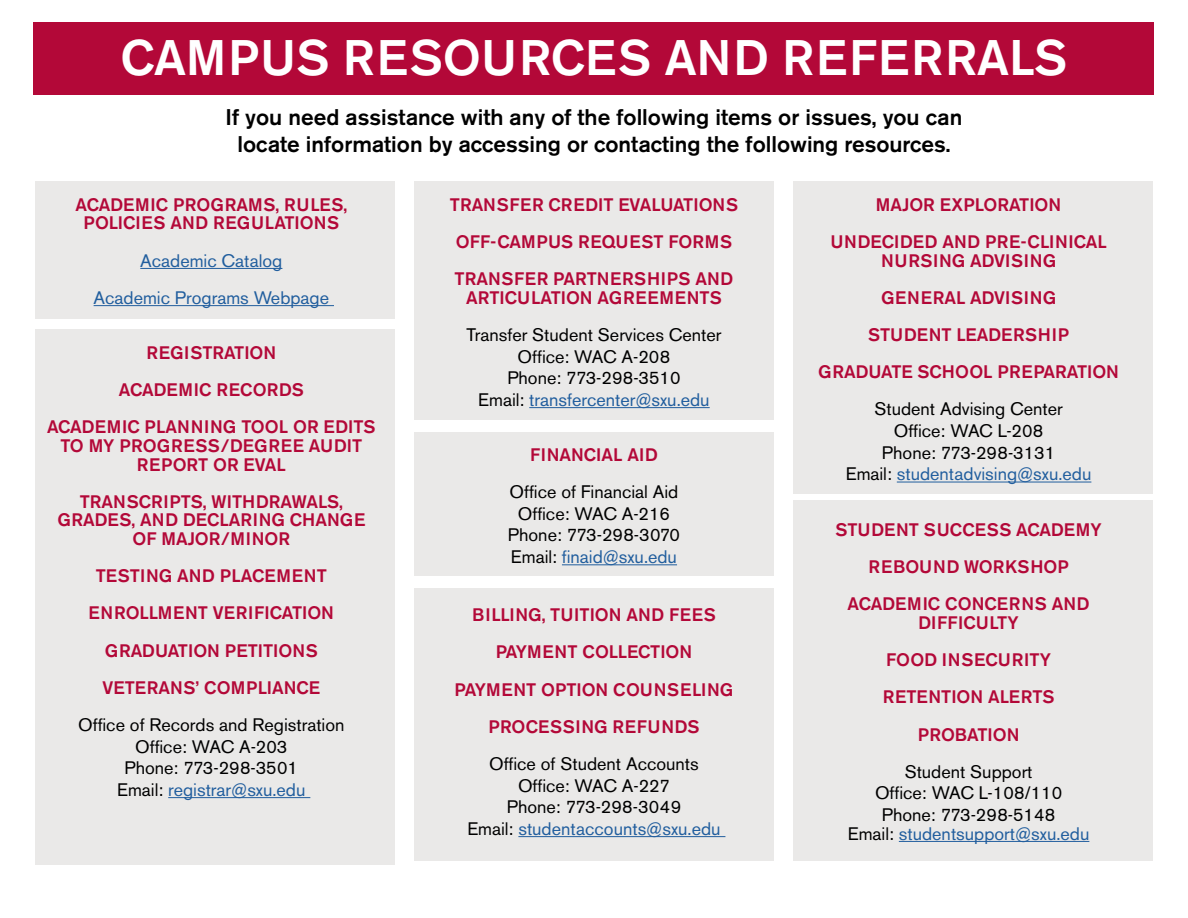
<style>
.page{position:relative;width:1188px;height:918px;background:#fff}
.page>*{position:absolute;margin:0;border:0;box-sizing:border-box;transform-origin:0 0}
.t1{font:500 49.5px "Akzidenz Grotesk BE";letter-spacing:.02em;color:#fff}
.t2{font:500 22.5px/27px "Akzidenz Grotesk BE";color:#000;text-align:center}
.t3{font:500 18px/37.2px "Akzidenz Grotesk BE";color:#b30838;text-align:center}
.t4{font:18px/21.6px "Akzidenz Grotesk BE";color:#000;text-align:center}
.t5{font:18px/37.2px "Akzidenz Grotesk BE";color:#215e9e;text-align:center}
.s1{color:#215e9e}
.s2{color:#000}
</style>
<div class="page">
<div style="left:35px;top:181px;width:360px;height:138px;background:#eae9e8"></div>
<div style="left:414px;top:181px;width:360px;height:238px;background:#eae9e8"></div>
<div style="left:414px;top:432px;width:360px;height:144px;background:#eae9e8"></div>
<div style="left:414px;top:589px;width:360px;height:272px;background:#eae9e8"></div>
<hr style="left:529px;top:407px;width:181px;height:1px;background:#215e9e">
<hr style="left:562px;top:564px;width:115px;height:1px;background:#215e9e">
<hr style="left:518px;top:836px;width:207px;height:1px;background:#215e9e">
<div style="left:793px;top:181px;width:360px;height:313px;background:#eae9e8"></div>
<div style="left:35px;top:329px;width:360px;height:536px;background:#eae9e8"></div>
<div style="left:793px;top:500px;width:360px;height:361px;background:#eae9e8"></div>
<hr style="left:140px;top:268px;width:142px;height:1px;background:#215e9e">
<hr style="left:94px;top:305px;width:240px;height:1px;background:#215e9e">
<hr style="left:168px;top:797px;width:142px;height:1px;background:#215e9e">
<hr style="left:897px;top:482px;width:194px;height:1px;background:#215e9e">
<hr style="left:899px;top:841px;width:190px;height:1px;background:#215e9e">
<div style="left:33px;top:22px;width:1120px;height:72px;background:#b30838"></div>
<h1 class="t1" style="left:121px;top:27px;width:948px">CAMPUS RESOURCES AND REFERRALS</h1>
<p class="t2" style="left:226px;top:103px;width:738px">If you need assistance with any of the following items or issues, you can locate information by accessing or contacting the following resources.</p>
<p class="t3" style="left:76px;top:195px;width:273px;line-height:18.6px">ACADEMIC PROGRAMS, RULES,<br>POLICIES AND REGULATIONS</p>
<p class="t5" style="left:94px;top:242px;width:237px">Academic Catalog<br>Academic Programs Webpage</p>
<p class="t3" style="left:47px;top:334px;width:330px">REGISTRATION<br>ACADEMIC RECORDS<br>ACADEMIC PLANNING TOOL OR EDITS</p>
<p class="t3" style="left:61px;top:436px;width:303px;line-height:18.6px">TO MY PROGRESS/DEGREE AUDIT<br>REPORT OR EVAL</p>
<p class="t3" style="left:57px;top:492px;width:309px;line-height:18.6px">TRANSCRIPTS, WITHDRAWALS,<br>GRADES, AND DECLARING CHANGE<br>OF MAJOR/MINOR</p>
<p class="t3" style="left:89px;top:557px;width:247px">TESTING AND PLACEMENT<br>ENROLLMENT VERIFICATION<br>GRADUATION PETITIONS<br>VETERANS’ COMPLIANCE</p>
<p class="t4" style="left:78px;top:714px;width:268px">Office of Records and Registration<br>Office: WAC A-203<br>Phone: 773-298-3501<br>Email: <span class="s1">registrar@sxu.edu</span></p>
<p class="t3" style="left:450px;top:186px;width:290px;text-align:left">TRANSFER CREDIT EVALUATIONS<br>OFF-CAMPUS REQUEST FORMS<br>TRANSFER PARTNERSHIPS AND</p>
<p class="t3" style="left:466px;top:279px;width:257px">ARTICULATION AGREEMENTS</p>
<p class="t4" style="left:467px;top:324px;width:256px">Transfer Student Services Center<br>Office: WAC A-208<br>Phone: 773-298-3510<br>Email: <span class="s1">transfercenter@sxu.edu</span></p>
<p class="t3" style="left:530px;top:436px;width:129px">FINANCIAL AID</p>
<p class="t4" style="left:508px;top:481px;width:174px">Office of Financial Aid<br>Office: WAC A-216<br>Phone: 773-298-3070<br>Email: <span class="s1">finaid@sxu.edu</span></p>
<p class="t3" style="left:455px;top:596px;width:280px">BILLING, TUITION AND FEES<br>PAYMENT COLLECTION<br>PAYMENT OPTION COUNSELING<br>PROCESSING REFUNDS</p>
<p class="t4" style="left:467px;top:753px;width:255px">Office of Student Accounts<br>Office: WAC A-227<br>Phone: 773-298-3049<br>Email: <span class="s1">studentaccounts@sxu.edu</span></p>
<p class="t3" style="left:830px;top:186px;width:278px">MAJOR EXPLORATION<br>UNDECIDED AND PRE-CLINICAL</p>
<p class="t3" style="left:818px;top:242px;width:302px">NURSING ADVISING<br>GENERAL ADVISING<br>STUDENT LEADERSHIP<br>GRADUATE SCHOOL PREPARATION</p>
<p class="t4" style="left:846px;top:398px;width:247px">Student Advising Center<br>Office: WAC L-208<br>Phone: 773-298-3131<br>Email: <span class="s1">studentadvising@sxu.edu</span></p>
<p class="t3" style="left:835px;top:511px;width:268px">STUDENT SUCCESS ACADEMY<br>REBOUND WORKSHOP<br>ACADEMIC CONCERNS AND</p>
<p class="t3" style="left:883px;top:604px;width:173px">DIFFICULTY<br>FOOD INSECURITY<br>RETENTION ALERTS<br>PROBATION</p>
<p class="t4" style="left:875px;top:761px;width:189px">Student Support<br>Office: WAC L-108/110<br>Phone: 773-298-5148</p>
<p class="t5" style="left:848px;top:815px;width:243px"><span class="s2">Email:</span> studentsupport@sxu.edu</p>
</div>
